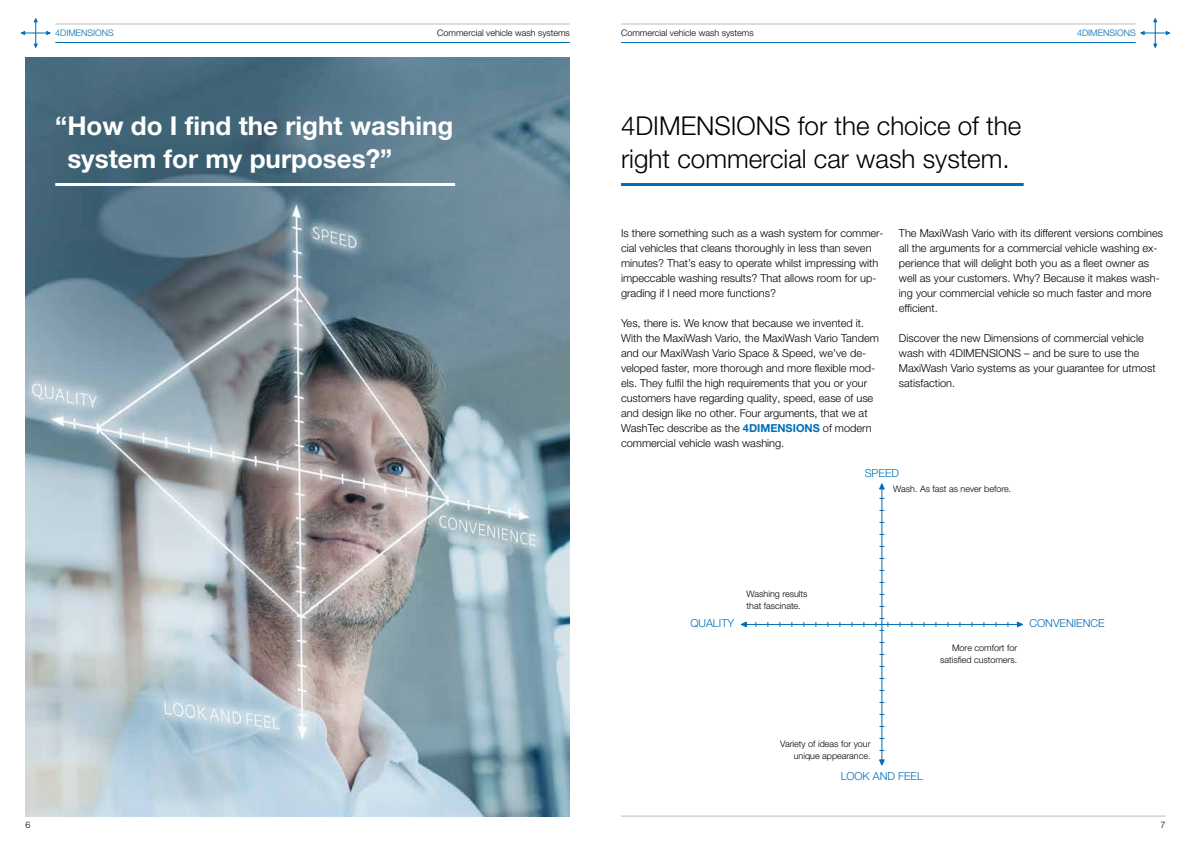
<style>
.page{position:relative;width:1191px;height:842px;background:#fff}
.page>*{position:absolute;margin:0;border:0;box-sizing:border-box;transform-origin:0 0}
.t1{font:300 26px/33px "Helvetica Neue LTW1 G";color:#000}
.t2{font:700 26px/33px "Helvetica Neue LTW1 G";color:#fff}
.t3{font:300 11px/15px "Helvetica Neue LTW1 G";color:#000}
.t4{font:300 11px "Helvetica Neue LTW1 G";color:#006eb7}
.t5{font:300 9px/12px "Helvetica Neue LTW1 G";color:#000;text-align:right}
.t6{font:300 9px "Helvetica Neue LTW1 G";color:#006eb7}
.s1{font-weight:700;color:#006eb7}
</style>
<div class="page">
<hr style="left:55px;top:42px;width:515px;height:1px;background:#006eb7">
<hr style="left:621px;top:42px;width:514px;height:1px;background:#006eb7">
<hr style="left:55px;top:24px;width:515px;height:1px;background:#bbbcbd">
<hr style="left:621px;top:24px;width:514px;height:1px;background:#bbbcbd">
<svg style="left:21px;top:18px;width:30px;height:30px"></svg>
<svg style="left:1140px;top:18px;width:30px;height:30px"></svg>
<hr style="left:621px;top:816px;width:544px;height:1px;background:#bbbcbd">
<hr style="left:26px;top:816px;width:544px;height:1px;background:#bbbcbd">
<img style="left:26px;top:57px;width:544px;height:759px">
<hr style="left:55px;top:183px;width:400px;height:3px;background:#fff">
<hr style="left:621px;top:183px;width:402px;height:3px;background:#006eb7">
<hr style="left:881px;top:486px;width:1px;height:276px;background:#006eb7">
<svg style="left:879px;top:483px;width:6px;height:7px"></svg>
<svg style="left:879px;top:759px;width:6px;height:7px"></svg>
<hr style="left:744px;top:624px;width:276px;height:1px;background:#006eb7">
<svg style="left:875px;top:618px;width:13px;height:13px"></svg>
<svg style="left:740px;top:621px;width:7px;height:7px"></svg>
<svg style="left:1016px;top:621px;width:7px;height:7px"></svg>
<p class="t6" style="left:55px;top:27px;width:60px">4DIMENSIONS</p>
<p class="t5" style="left:437px;top:27px;width:134px">Commercial vehicle wash systems</p>
<p class="t5" style="left:621px;top:27px;width:134px">Commercial vehicle wash systems</p>
<p class="t6" style="left:1077px;top:27px;width:60px">4DIMENSIONS</p>
<h1 class="t2" style="left:67px;top:109px;width:388px;text-indent:-12px">“How do I find the right washing system for my purposes?”</h1>
<h1 class="t1" style="left:621px;top:109px;width:402px">4DIMENSIONS for the choice of the right commercial car wash system.</h1>
<p class="t3" style="left:621px;top:226px;width:264px">Is there something such as a wash system for commer&shy;cial vehicles that cleans thoroughly in less than seven minutes? That’s easy to operate whilst impressing with impeccable washing results? That allows room for up&shy;grading if I need more functions?</p>
<p class="t3" style="left:621px;top:316px;width:259px">Yes, there is. We know that because we invented it.<br>With the MaxiWash Vario, the MaxiWash Vario Tandem and our MaxiWash Vario Space &amp; Speed, we’ve de&shy;veloped faster, more thorough and more flexible mod&shy;els. They fulfil the high requirements that you or your customers have regarding quality, speed, ease of use and design like no other. Four arguments, that we at WashTec describe as the <span class="s1">4DIMENSIONS</span> of modern commercial vehicle wash washing.</p>
<p class="t3" style="left:899px;top:226px;width:266px">The MaxiWash Vario with its different versions combines all the arguments for a commercial vehicle washing ex&shy;perience that will delight both you as a fleet owner as well as your customers. Why? Because it makes wash&shy;ing your commercial vehicle so much faster and more efficient.</p>
<p class="t3" style="left:899px;top:331px;width:258px">Discover the new Dimensions of commercial vehicle wash with 4DIMENSIONS – and be sure to use the MaxiWash Vario systems as your guarantee for utmost satisfaction.</p>
<p class="t4" style="left:864px;top:466px;width:36px">SPEED</p>
<p class="t5" style="left:893px;top:483px;width:120px">Wash. As fast as never before.</p>
<p class="t4" style="left:690px;top:616px;width:45px">QUALITY</p>
<p class="t5" style="left:746px;top:588px;width:63px;text-align:left">Washing results that fascinate.</p>
<p class="t5" style="left:940px;top:642px;width:79px">More comfort for satisfied customers.</p>
<p class="t4" style="left:1029px;top:616px;width:77px">CONVENIENCE</p>
<p class="t5" style="left:780px;top:738px;width:92px">Variety of ideas for your unique appearance.</p>
<p class="t4" style="left:841px;top:769px;width:84px">LOOK AND FEEL</p>
<p class="t5" style="left:26px;top:819px;width:7px">6</p>
<p class="t5" style="left:1160px;top:819px;width:7px">7</p>
</div>
